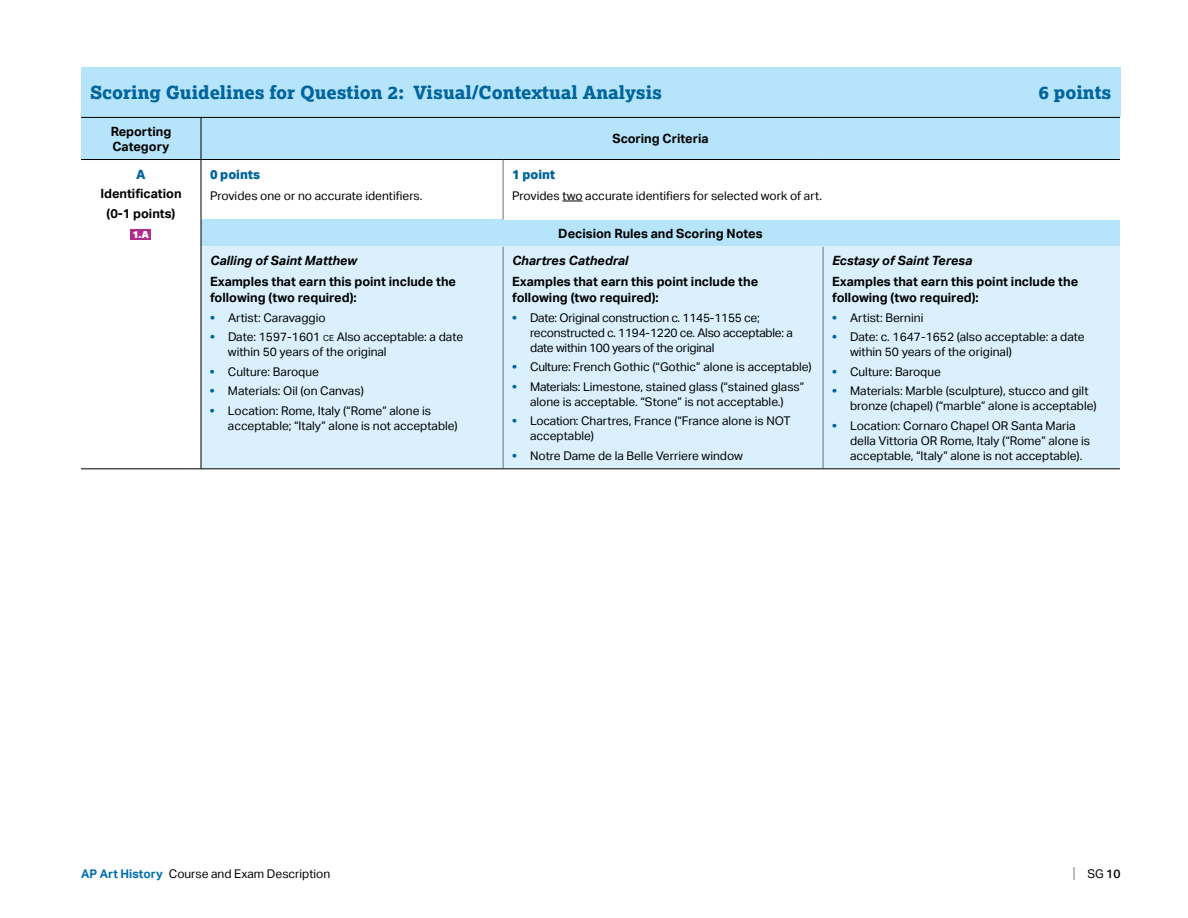
<style>
.page{position:relative;width:1188px;height:918px;background:#fff}
.page>*{position:absolute;margin:0;border:0;box-sizing:border-box;transform-origin:0 0}
.t1{font:800 18px "Lexia";color:#00649d}
.t2{font:700 12.75px/16.5px "Aktiv Grotesk";color:#000}
.t3{font:italic 700 12.75px "Aktiv Grotesk";color:#000}
.t4{font:800 12.75px "Aktiv Grotesk";color:#00649d}
.t5{font:12px/15px "Aktiv Grotesk";color:#000}
.t6{font:12px/15px "Aktiv Grotesk";letter-spacing:-.02em;color:#000}
.t7{font:900 9.75px "Aktiv Grotesk";color:#fff}
.s1{font-weight:800;color:#00649d}
.s2{font-size:8.4px}
.s3{font-weight:700;color:#006eb0}
.s4{font-size:15px;color:#808285}
.s5{font-weight:500}
</style>
<div class="page">
<div style="left:201px;top:220px;width:919px;height:27px;background:#b6e4fa"></div>
<svg style="left:562px;top:201px;width:21px;height:1px"></svg>
<div style="left:131px;top:229px;width:20px;height:11px;background:#b12d8a"></div>
<div style="left:81px;top:68px;width:1039px;height:49px;background:#b6e4fa"></div>
<div style="left:81px;top:117px;width:120px;height:43px;background:#b6e4fa"></div>
<div style="left:201px;top:117px;width:919px;height:43px;background:#b6e4fa"></div>
<div style="left:201px;top:247px;width:302px;height:222px;background:#daf1fd"></div>
<div style="left:503px;top:247px;width:320px;height:222px;background:#daf1fd"></div>
<div style="left:823px;top:247px;width:297px;height:222px;background:#daf1fd"></div>
<hr style="left:81px;top:117px;width:120px;height:1px;background:#000">
<hr style="left:201px;top:117px;width:302px;height:1px;background:#000">
<hr style="left:503px;top:117px;width:320px;height:1px;background:#000">
<hr style="left:823px;top:117px;width:297px;height:1px;background:#000">
<hr style="left:81px;top:159px;width:120px;height:1px;background:#000">
<hr style="left:201px;top:159px;width:302px;height:1px;background:#000">
<hr style="left:503px;top:159px;width:320px;height:1px;background:#000">
<hr style="left:823px;top:159px;width:297px;height:1px;background:#000">
<hr style="left:201px;top:118px;width:1px;height:41px;background:#000">
<hr style="left:201px;top:160px;width:1px;height:60px;background:#000">
<svg style="left:201px;top:220px;width:1px;height:27px"></svg>
<hr style="left:201px;top:247px;width:1px;height:221px;background:#000">
<hr style="left:823px;top:247px;width:1px;height:221px;background:#6d6e71">
<hr style="left:503px;top:247px;width:1px;height:221px;background:#6d6e71">
<hr style="left:201px;top:468px;width:302px;height:1px;background:#000">
<hr style="left:503px;top:160px;width:1px;height:60px;background:#6d6e71">
<hr style="left:503px;top:468px;width:320px;height:1px;background:#000">
<hr style="left:823px;top:468px;width:297px;height:1px;background:#000">
<hr style="left:81px;top:468px;width:120px;height:1px;background:#000">
<h1 class="t1" style="left:90px;top:81px;width:574px">Scoring Guidelines for Question 2: Visual/Contextual Analysis</h1>
<h1 class="t1" style="left:1038px;top:81px;width:75px">6 points</h1>
<p class="t2" style="left:111px;top:124px;width:62px;line-height:15px">Reporting<br>Category</p>
<p class="t2" style="left:612px;top:130px;width:98px">Scoring Criteria</p>
<p class="t4" style="left:136px;top:166px;width:11px">A</p>
<p class="t2" style="left:100px;top:184px;width:83px;line-height:19.5px;text-align:center">Identification (0-1 points)</p>
<p class="t7" style="left:133px;top:228px;width:18px">1.A</p>
<p class="t4" style="left:210px;top:166px;width:52px">0 points</p>
<p class="t5" style="left:210px;top:188px;width:214px">Provides one or no accurate identifiers.</p>
<p class="t4" style="left:512px;top:166px;width:45px">1 point</p>
<p class="t5" style="left:512px;top:188px;width:312px">Provides two accurate identifiers for selected work of art.</p>
<p class="t2" style="left:558px;top:225px;width:206px">Decision Rules and Scoring Notes</p>
<p class="t3" style="left:210px;top:253px;width:149px">Calling of Saint Matthew</p>
<p class="t2" style="left:210px;top:273px;width:248px">Examples that earn this point include the following (two required):</p>
<p class="t5" style="left:210px;top:310px;width:117px"><span class="s1">•</span> Artist: Caravaggio</p>
<p class="t5" style="left:228px;top:330px;width:237px;text-indent:-18px"><span class="s1">•</span> Date: 1597-1601 <span class="s2">ce</span> Also acceptable: a date within 50 years of the original</p>
<p class="t5" style="left:210px;top:364px;width:110px"><span class="s1">•</span> Culture: Baroque</p>
<p class="t5" style="left:210px;top:384px;width:155px"><span class="s1">•</span> Materials: Oil (on Canvas)</p>
<p class="t5" style="left:228px;top:403px;width:231px;text-indent:-18px"><span class="s1">•</span> Location: Rome, Italy (“Rome” alone is acceptable; “Italy” alone is not acceptable)</p>
<p class="t3" style="left:512px;top:253px;width:118px">Chartres Cathedral</p>
<p class="t2" style="left:512px;top:273px;width:248px">Examples that earn this point include the following (two required):</p>
<p class="t6" style="left:530px;top:310px;width:264px;text-indent:-18px"><span class="s1">•</span> Date: Original construction c. 1145-1155 ce; reconstructed c. 1194-1220 ce. Also acceptable: a date within 100 years of the original</p>
<p class="t5" style="left:512px;top:360px;width:301px"><span class="s1">•</span> Culture: French Gothic (“Gothic” alone is acceptable)</p>
<p class="t5" style="left:512px;top:379px;width:294px;text-align:center"><span class="s1">•</span> Materials: Limestone, stained glass (“stained glass” alone is acceptable. “Stone” is not acceptable.)</p>
<p class="t5" style="left:530px;top:414px;width:262px;text-indent:-18px"><span class="s1">•</span> Location: Chartres, France (“France alone is NOT acceptable)</p>
<p class="t5" style="left:512px;top:448px;width:232px"><span class="s1">•</span> Notre Dame de la Belle Verriere window</p>
<p class="t3" style="left:832px;top:253px;width:142px">Ecstasy of Saint Teresa</p>
<p class="t2" style="left:832px;top:273px;width:248px">Examples that earn this point include the following (two required):</p>
<p class="t5" style="left:832px;top:310px;width:93px"><span class="s1">•</span> Artist: Bernini</p>
<p class="t5" style="left:850px;top:330px;width:236px;text-indent:-18px"><span class="s1">•</span> Date: c. 1647-1652 (also acceptable: a date within 50 years of the original)</p>
<p class="t5" style="left:832px;top:364px;width:110px"><span class="s1">•</span> Culture: Baroque</p>
<p class="t5" style="left:850px;top:384px;width:248px;text-indent:-18px"><span class="s1">•</span> Materials: Marble (sculpture), stucco and gilt bronze (chapel) (“marble” alone is acceptable)</p>
<p class="t5" style="left:850px;top:418px;width:242px;text-indent:-18px"><span class="s1">•</span> Location: Cornaro Chapel OR Santa Maria della Vittoria OR Rome, Italy (“Rome” alone is acceptable, “Italy” alone is not acceptable).</p>
<p class="t5" style="left:81px;top:866px;width:251px"><span class="s3">AP Art History</span> Course and Exam Description</p>
<p class="t5" style="left:1073px;top:866px;width:49px"><span class="s4">|</span> SG <span class="s5">10</span></p>
</div>
